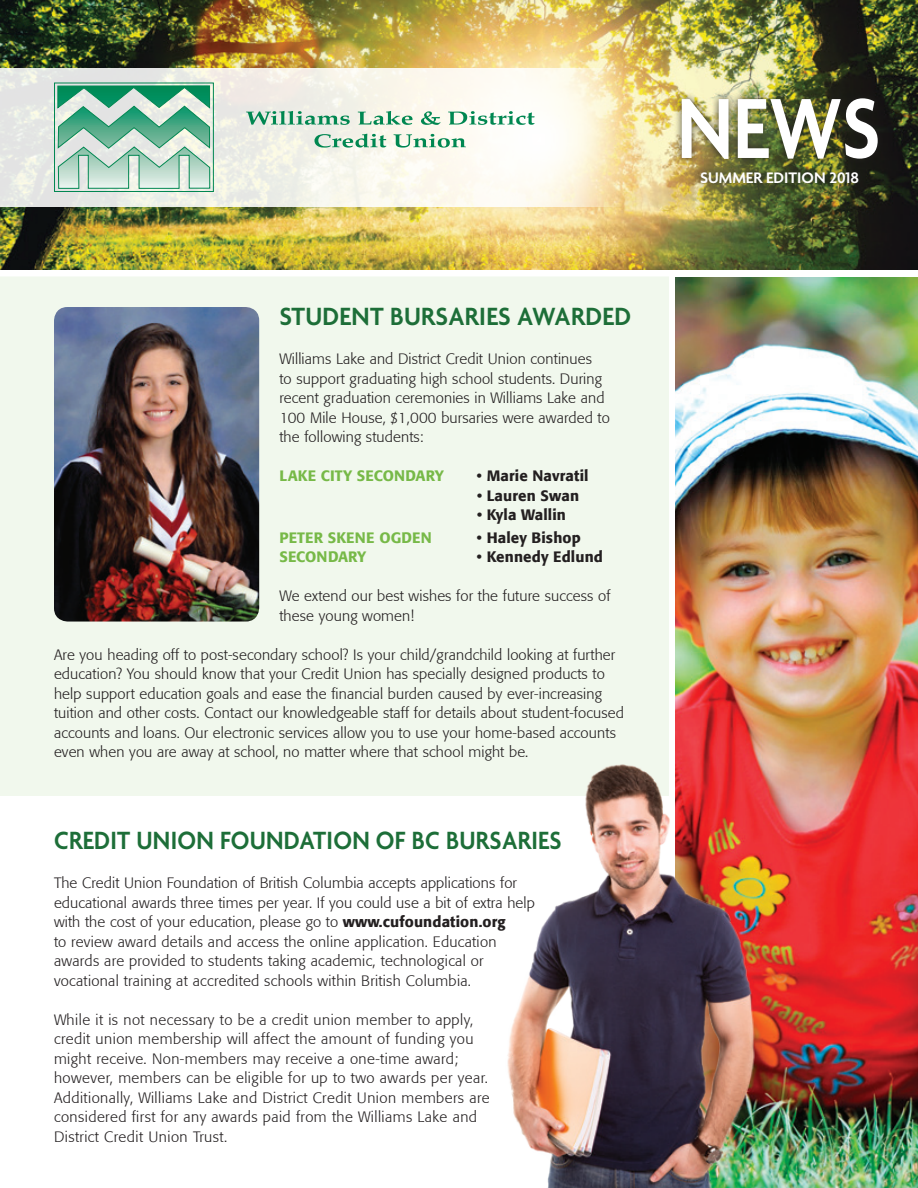
<style>
.page{position:relative;width:918px;height:1188px;background:#fff}
.page>*{position:absolute;margin:0;border:0;box-sizing:border-box;transform-origin:0 0}
.t1{font:600 92.25px "Agenda";color:#fff;scale:.86 1}
.t2{font:600 27px "Agenda";letter-spacing:.01em;color:#1d6e38;scale:.92 1}
.t3{font:600 27px "Agenda";letter-spacing:.01em;color:#1d6e38;scale:.96 1}
.t4{font:600 16.5px "Agenda";color:#fff}
.t5{font:300 15px/19.5px "Formata";letter-spacing:.01em;color:#231f20}
.t6{font:300 15px/19.5px "Formata";letter-spacing:.03em;color:#231f20}
.t7{font:500 15px "Formata";letter-spacing:.01em;color:#231f20}
.t8{font:500 15px "Formata";letter-spacing:.01em;color:#77b948}
.s1{font-weight:500}
</style>
<div class="page">
<div style="left:0;top:167px;width:669px;height:628px;background:#f1f8ed"></div>
<img style="left:675px;top:277px;width:243px;height:911px">
<div style="left:0;top:270px;width:669px;height:6px;background:#fff"></div>
<img style="left:0;top:0;width:918px;height:270px">
<svg style="left:0;top:68px;width:913px;height:138px"></svg>
<div style="left:54px;top:83px;width:160px;height:109px;border:1px solid #008751"></div>
<svg style="left:358px;top:111px;width:55px;height:14px"></svg>
<svg style="left:421px;top:111px;width:20px;height:14px"></svg>
<svg style="left:448px;top:111px;width:87px;height:14px"></svg>
<svg style="left:314px;top:134px;width:72px;height:14px"></svg>
<svg style="left:394px;top:134px;width:72px;height:14px"></svg>
<svg style="left:57px;top:85px;width:153px;height:104px;background:#99cab5"></svg>
<svg style="left:246px;top:111px;width:104px;height:14px"></svg>
<div style="left:674px;top:90px;width:211px;height:101px;background:#231f20;opacity:.85"></div>
<img style="left:54px;top:307px;width:205px;height:315px">
<img style="left:470px;top:757px;width:332px;height:431px">
<p class="t3" style="left:279px;top:300px;width:368px">STUDENT BURSARIES AWARDED</p>
<p class="t5" style="left:279px;top:349px;width:332px">Williams Lake and District Credit Union continues<br>to support graduating high school students. During recent graduation ceremonies in Williams Lake and 100 Mile House, $1,000 bursaries were awarded to the following students:</p>
<p class="t8" style="left:279px;top:467px;width:166px">LAKE CITY SECONDARY</p>
<p class="t7" style="left:477px;top:467px;width:113px">• Marie Navratil</p>
<p class="t7" style="left:477px;top:486px;width:104px">• Lauren Swan</p>
<p class="t7" style="left:477px;top:506px;width:91px">• Kyla Wallin</p>
<p class="t8" style="left:279px;top:528px;width:154px">PETER SKENE OGDEN</p>
<p class="t7" style="left:477px;top:528px;width:105px">• Haley Bishop</p>
<p class="t8" style="left:279px;top:548px;width:88px">SECONDARY</p>
<p class="t7" style="left:477px;top:548px;width:127px">• Kennedy Edlund</p>
<p class="t5" style="left:279px;top:586px;width:333px">We extend our best wishes for the future success of these young women!</p>
<p class="t5" style="left:54px;top:645px;width:571px">Are you heading off to post-secondary school? Is your child/grandchild looking at further education? You should know that your Credit Union has specially designed products to help support education goals and ease the financial burden caused by ever-increasing tuition and other costs. Contact our knowledgeable staff for details about student-focused accounts and loans. Our electronic services allow you to use your home-based accounts even when you are away at school, no matter where that school might be.</p>
<p class="t2" style="left:54px;top:824px;width:553px">CREDIT UNION FOUNDATION OF BC BURSARIES</p>
<p class="t5" style="left:54px;top:873px;width:482px">The Credit Union Foundation of British Columbia accepts applications for educational awards three times per year. If you could use a bit of extra help with the cost of your education, please go to <span class="s1">www.cufoundation.org<br></span>to review award details and access the online application. Education awards are provided to students taking academic, technological or vocational training at accredited schools within British Columbia.</p>
<p class="t6" style="left:54px;top:1010px;width:437px">While it is not necessary to be a credit union member to apply, credit union membership will affect the amount of funding you might receive. Non-members may receive a one-time award; however, members can be eligible for up to two awards per year.<br>Additionally, Williams Lake and District Credit Union members are considered first for any awards paid from the Williams Lake and District Credit Union Trust.</p>
<p class="t1" style="left:677px;top:72px;width:238px">NEWS</p>
<p class="t4" style="left:700px;top:168px;width:160px">SUMMER EDITION 2018</p>
</div>
